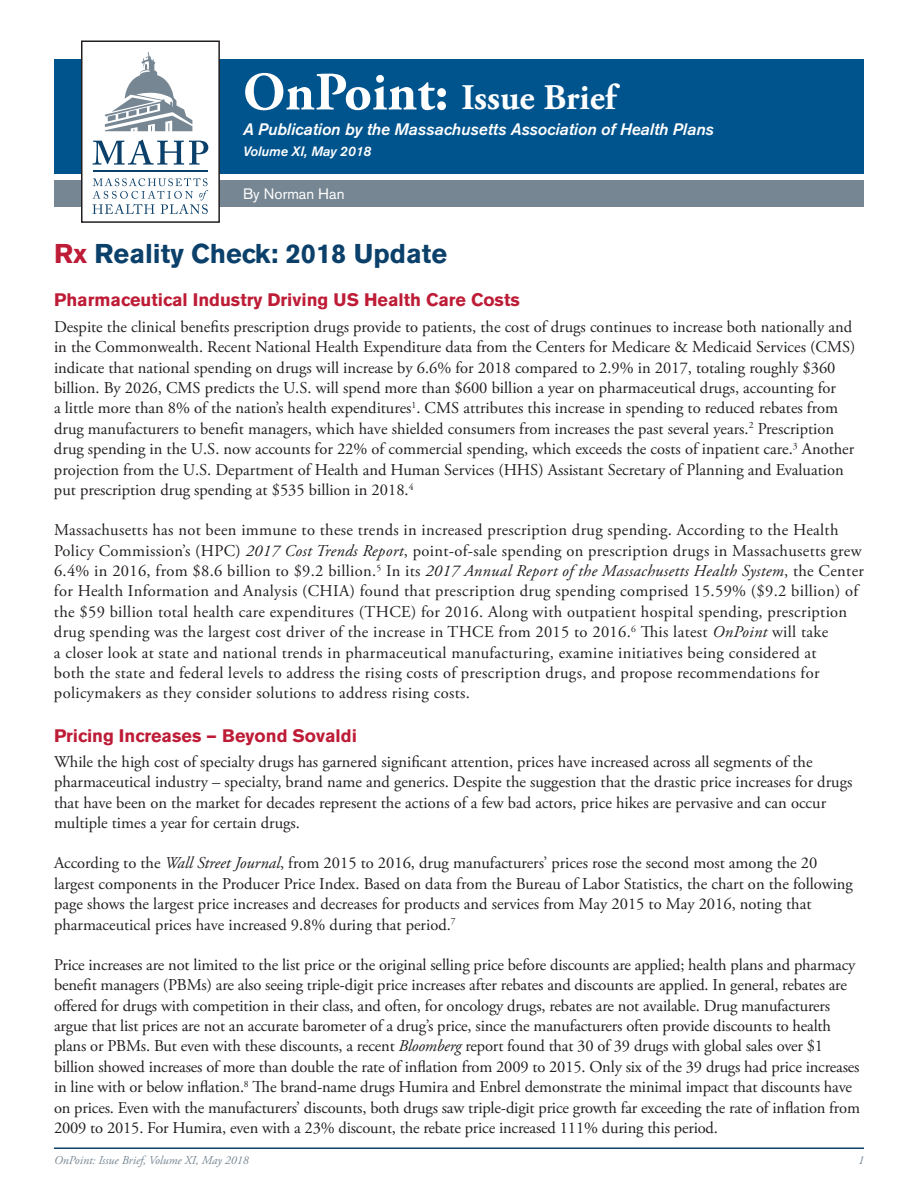
<style>
.page{position:relative;width:918px;height:1188px;background:#fff}
.page>*{position:absolute;margin:0;border:0;box-sizing:border-box;transform-origin:0 0}
.t1{font:700 36px "Adobe Garamond Pro";color:#fff}
.t2{font:700 27px "Akzidenz Grotesk BE";color:#0b406a}
.t3{font:700 18px "Akzidenz Grotesk BE";color:#be1c36}
.t4{font:16.5px/20.4px "Adobe Garamond Pro";color:#231f20}
.t5{font:16.5px/20.4px "Adobe Garamond Pro";letter-spacing:.02em;color:#231f20}
.t6{font:italic 500 16.5px "Akzidenz Grotesk BE";color:#fff}
.t7{font:15px "Akzidenz Grotesk BE";color:#fff}
.t8{font:italic 500 13.5px "Akzidenz Grotesk BE";color:#fff}
.t9{font:italic 12px "Adobe Garamond Pro";color:#768693}
.s1{font-size:54px}
.s2{color:#be1c36}
.s3{font-style:italic}
</style>
<div class="page">
<div style="left:54px;top:59px;width:810px;height:115px;background:#00548e"></div>
<div style="left:54px;top:180px;width:810px;height:27px;background:#768693"></div>
<div style="left:82px;top:41px;width:137px;height:181px;background:#fff"></div>
<svg style="left:93px;top:140px;width:115px;height:25px"></svg>
<hr style="left:93px;top:171px;width:115px;height:1px;background:#0b406a">
<svg style="left:93px;top:178px;width:115px;height:36px"></svg>
<svg style="left:105px;top:52px;width:87px;height:79px"></svg>
<div style="left:81px;top:40px;width:139px;height:183px;border:2px solid #231f20"></div>
<hr style="left:54px;top:1148px;width:810px;height:1px;background:#0b406a">
<h1 class="t1" style="left:243px;top:77px;width:375px"><span class="s1">OnPoint:</span> Issue Brief</h1>
<p class="t6" style="left:243px;top:119px;width:472px">A Publication by the Massachusetts Association of Health Plans</p>
<p class="t8" style="left:243px;top:144px;width:130px">Volume XI, May 2018</p>
<p class="t7" style="left:243px;top:185px;width:103px">By Norman Han</p>
<h2 class="t2" style="left:54px;top:238px;width:395px"><span class="s2">Rx</span> Reality Check: 2018 Update</h2>
<p class="t3" style="left:54px;top:290px;width:467px">Pharmaceutical Industry Driving US Health Care Costs</p>
<p class="t4" style="left:54px;top:317px;width:803px">Despite the clinical benefits prescription drugs provide to patients, the cost of drugs continues to increase both nationally and in the Commonwealth. Recent National Health Expenditure data from the Centers for Medicare &amp; Medicaid Services (CMS) indicate that national spending on drugs will increase by 6.6% for 2018 compared to 2.9% in 2017, totaling roughly $360 billion. By 2026, CMS predicts the U.S. will spend more than $600 billion a year on pharmaceutical drugs, accounting for<br>a little more than 8% of the nation’s health expenditures<sup>1</sup>. CMS attributes this increase in spending to reduced rebates from drug manufacturers to benefit managers, which have shielded consumers from increases the past several years.<sup>2</sup> Prescription drug spending in the U.S. now accounts for 22% of commercial spending, which exceeds the costs of inpatient care.<sup>3</sup> Another projection from the U.S. Department of Health and Human Services (HHS) Assistant Secretary of Planning and Evaluation put prescription drug spending at $535 billion in 2018.<sup>4</sup></p>
<p class="t5" style="left:54px;top:520px;width:812px">Massachusetts has not been immune to these trends in increased prescription drug spending. According to the Health Policy Commission’s (HPC) <span class="s3">2017 Cost Trends Report</span>, point-of-sale spending on prescription drugs in Massachusetts grew 6.4% in 2016, from $8.6 billion to $9.2 billion.<sup>5</sup> In its <span class="s3">2017 Annual Report of the Massachusetts Health System</span>, the Center for Health Information and Analysis (CHIA) found that prescription drug spending comprised 15.59% ($9.2 billion) of the $59 billion total health care expenditures (THCE) for 2016. Along with outpatient hospital spending, prescription drug spending was the largest cost driver of the increase in THCE from 2015 to 2016.<sup>6</sup> This latest <span class="s3">OnPoint</span> will take<br>a closer look at state and national trends in pharmaceutical manufacturing, examine initiatives being considered at<br>both the state and federal levels to address the rising costs of prescription drugs, and propose recommendations for policymakers as they consider solutions to address rising costs.</p>
<p class="t3" style="left:54px;top:725px;width:305px">Pricing Increases — Beyond Sovaldi</p>
<p class="t4" style="left:54px;top:752px;width:800px">While the high cost of specialty drugs has garnered significant attention, prices have increased across all segments of the pharmaceutical industry – specialty, brand name and generics. Despite the suggestion that the drastic price increases for drugs that have been on the market for decades represent the actions of a few bad actors, price hikes are pervasive and can occur multiple times a year for certain drugs.</p>
<p class="t4" style="left:54px;top:853px;width:800px">According to the <span class="s3">Wall Street Journal</span>, from 2015 to 2016, drug manufacturers’ prices rose the second most among the 20 largest components in the Producer Price Index. Based on data from the Bureau of Labor Statistics, the chart on the following page shows the largest price increases and decreases for products and services from May 2015 to May 2016, noting that pharmaceutical prices have increased 9.8% during that period.<sup>7</sup></p>
<p class="t4" style="left:54px;top:955px;width:807px">Price increases are not limited to the list price or the original selling price before discounts are applied; health plans and pharmacy benefit managers (PBMs) are also seeing triple-digit price increases after rebates and discounts are applied. In general, rebates are offered for drugs with competition in their class, and often, for oncology drugs, rebates are not available. Drug manufacturers argue that list prices are not an accurate barometer of a drug’s price, since the manufacturers often provide discounts to health plans or PBMs. But even with these discounts, a recent <span class="s3">Bloomberg</span> report found that 30 of 39 drugs with global sales over $1 billion showed increases of more than double the rate of inflation from 2009 to 2015. Only six of the 39 drugs had price increases in line with or below inflation.<sup>8</sup> The brand-name drugs Humira and Enbrel demonstrate the minimal impact that discounts have on prices. Even with the manufacturers’ discounts, both drugs saw triple-digit price growth far exceeding the rate of inflation from 2009 to 2015. For Humira, even with a 23% discount, the rebate price increased 111% during this period.</p>
<p class="t9" style="left:54px;top:1153px;width:196px">OnPoint: Issue Brief, Volume XI, May 2018</p>
<p class="t9" style="left:858px;top:1153px;width:7px">1</p>
</div>
